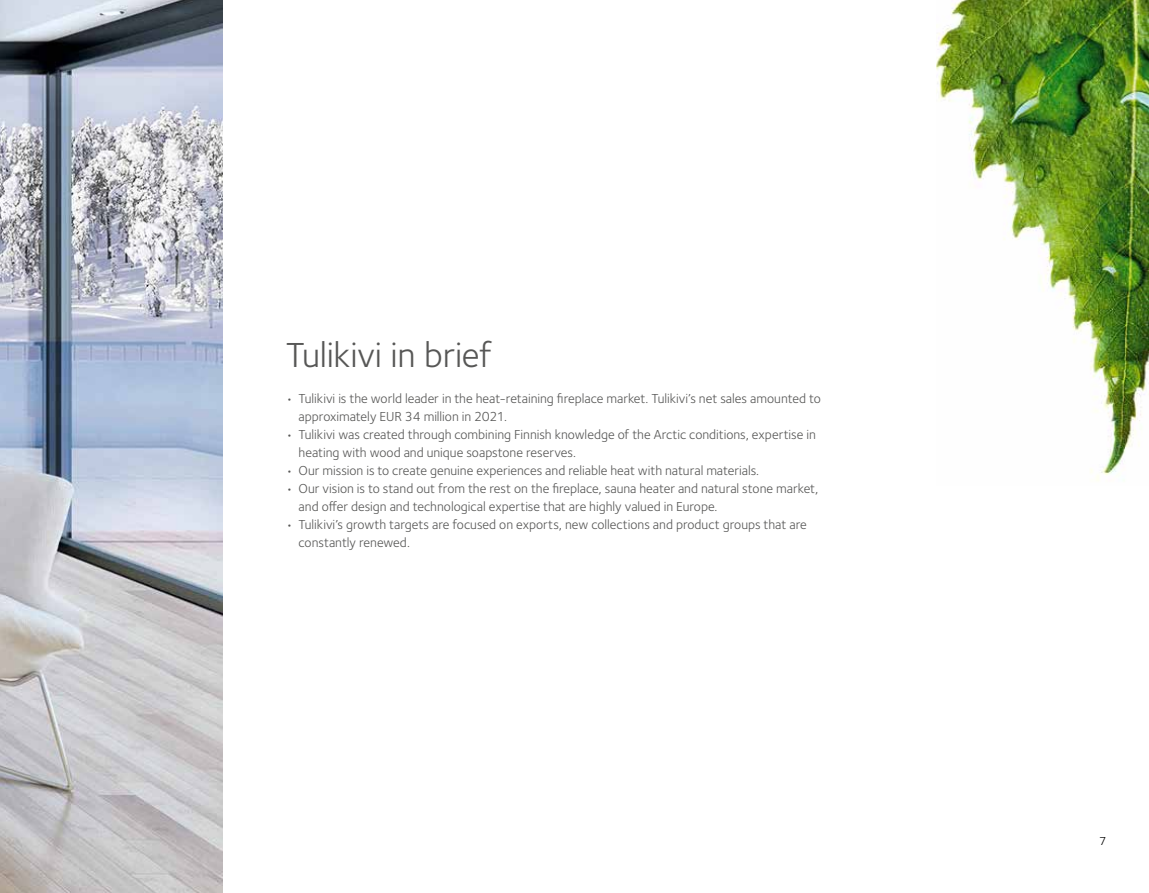
<style>
.page{position:relative;width:1149px;height:893px;background:#fff}
.page>*{position:absolute;margin:0;border:0;box-sizing:border-box;transform-origin:0 0}
.t1{font:36px "Foundry Sterling OT2";letter-spacing:-.01em;color:#575756}
.t2{font:13.5px/18px "Foundry Sterling OT2";color:#575756}
.t3{font:12px "Foundry Sterling OT2";color:#000}
</style>
<div class="page">
<img style="left:0;top:0;width:222px;height:893px">
<img style="left:936px;top:0;width:212px;height:481px">
<h1 class="t1" style="left:286px;top:328px;width:207px">Tulikivi in brief</h1>
<p class="t2" style="left:298px;top:388px;width:523px;text-indent:-13px">• Tulikivi is the world leader in the heat-retaining fireplace market. Tulikivi’s net sales amounted to approximately EUR 34 million in 2021.</p>
<p class="t2" style="left:298px;top:424px;width:518px;text-indent:-13px">• Tulikivi was created through combining Finnish knowledge of the Arctic conditions, expertise in heating with wood and unique soapstone reserves.</p>
<p class="t2" style="left:286px;top:460px;width:474px">• Our mission is to create genuine experiences and reliable heat with natural materials.</p>
<p class="t2" style="left:298px;top:478px;width:521px;text-indent:-13px">• Our vision is to stand out from the rest on the fireplace, sauna heater and natural stone market, and offer design and technological expertise that are highly valued in Europe.</p>
<p class="t2" style="left:298px;top:514px;width:509px;text-indent:-13px">• Tulikivi’s growth targets are focused on exports, new collections and product groups that are constantly renewed.</p>
<p class="t3" style="left:1098px;top:832px;width:9px">7</p>
</div>
